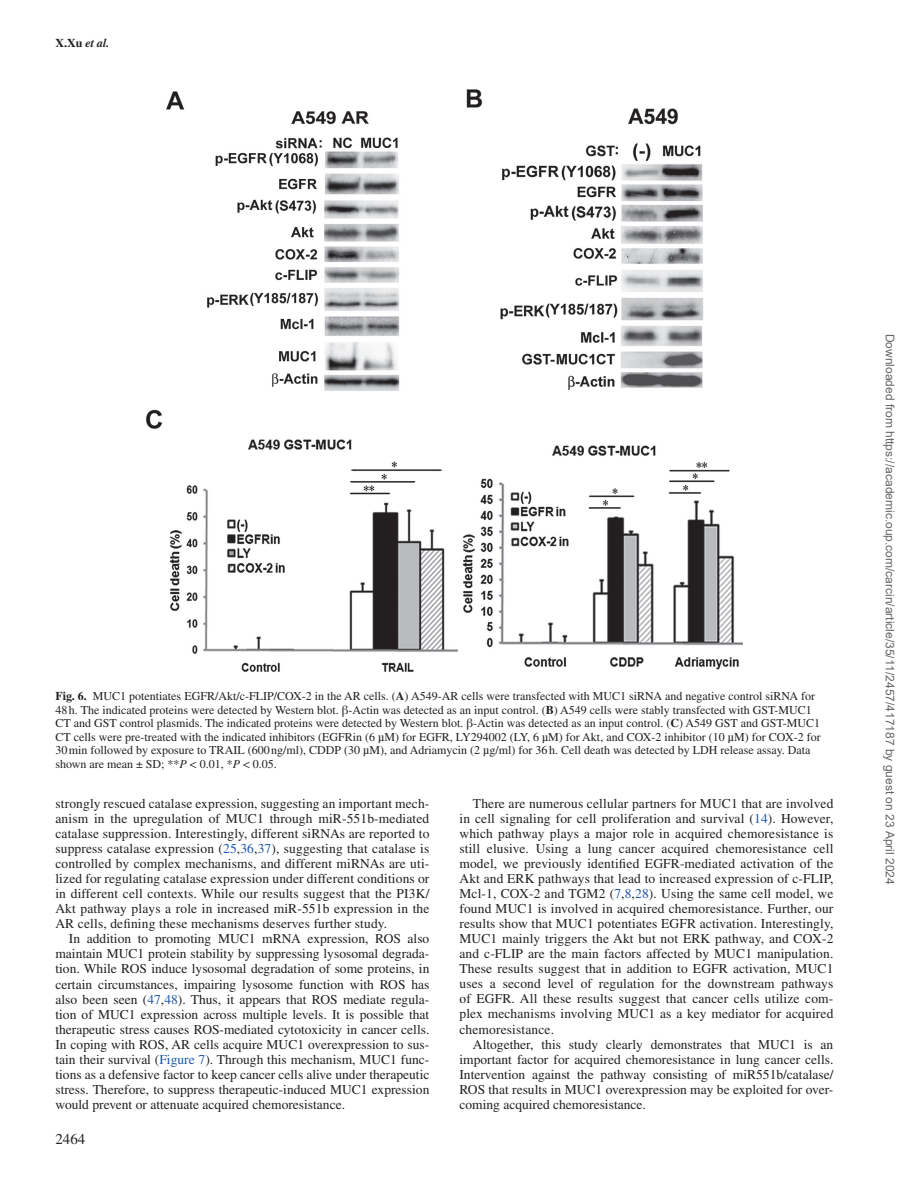
<style>
.page{position:relative;width:919px;height:1187px;background:#fff}
.page>*{position:absolute;margin:0;border:0;box-sizing:border-box;transform-origin:0 0}
.t1{font:15px "Times LT Std";color:#231f20}
.t2{font:13.5px/15px "Times LT Std";color:#231f20;text-align:justify}
.t3{font:12px/13.5px "Times LT Std";color:#231f20}
.t4{font:12px "Arial";color:#666}
.t5{font:italic 700 12px "Times LT Std";color:#231f20}
.s1{font-style:normal}
.s2{font-weight:700}
.s3{font-family:"Gandhari Unicode"}
.s4{font-style:italic}
.s5{color:#1e56a6}
</style>
<div class="page">
<img style="left:146px;top:89px;width:597px;height:583px">
<p class="t5" style="left:55px;top:36px;width:55px"><span class="s1">X.Xu</span> et al.</p>
<p class="t3" style="left:55px;top:689px;width:766px"><span class="s2">Fig. 6.</span> MUC1 potentiates EGFR/Akt/c-FLIP/COX-2 in the AR cells. (<span class="s2">A</span>) A549-AR cells were transfected with MUC1 siRNA and negative control siRNA for 48h. The indicated proteins were detected by Western blot. <span class="s3">β</span>-Actin was detected as an input control. (<span class="s2">B</span>) A549 cells were stably transfected with GST-MUC1<br>CT and GST control plasmids. The indicated proteins were detected by Western blot. <span class="s3">β</span>-Actin was detected as an input control. (<span class="s2">C</span>) A549 GST and GST-MUC1<br>CT cells were pre-treated with the indicated inhibitors (EGFRin (6 <span class="s3">µ</span>M) for EGFR, LY294002 (LY, 6 <span class="s3">µ</span>M) for Akt, and COX-2 inhibitor (10 <span class="s3">µ</span>M) for COX-2 for 30min followed by exposure to TRAIL (600ng/ml), CDDP (30 <span class="s3">µ</span>M), and Adriamycin (2 <span class="s3">µ</span>g/ml) for 36h. Cell death was detected by LDH release assay. Data shown are mean ± SD; **<span class="s4">P</span> &lt; 0.01, *<span class="s4">P</span> &lt; 0.05.</p>
<p class="t2" style="left:55px;top:796px;width:375px">strongly rescued catalase expression, suggesting an important mech&shy;anism in the upregulation of MUC1 through miR-551b-mediated catalase suppression. Interestingly, different siRNAs are reported to suppress catalase expression (<span class="s5">25</span>,<span class="s5">36</span>,<span class="s5">37</span>), suggesting that catalase is controlled by complex mechanisms, and different miRNAs are uti&shy;lized for regulating catalase expression under different conditions or in different cell contexts. While our results suggest that the PI3K/ Akt pathway plays a role in increased miR-551b expression in the AR cells, defining these mechanisms deserves further study.</p>
<p class="t2" style="left:55px;top:931px;width:375px;text-indent:14px">In addition to promoting MUC1 mRNA expression, ROS also maintain MUC1 protein stability by suppressing lysosomal degrada&shy;tion. While ROS induce lysosomal degradation of some proteins, in certain circumstances, impairing lysosome function with ROS has also been seen (<span class="s5">47</span>,<span class="s5">48</span>). Thus, it appears that ROS mediate regula&shy;tion of MUC1 expression across multiple levels. It is possible that therapeutic stress causes ROS-mediated cytotoxicity in cancer cells.<br>In coping with ROS, AR cells acquire MUC1 overexpression to sus&shy;tain their survival (<span class="s5">Figure 7</span>). Through this mechanism, MUC1 func&shy;tions as a defensive factor to keep cancer cells alive under therapeutic stress. Therefore, to suppress therapeutic-induced MUC1 expression would prevent or attenuate acquired chemoresistance.</p>
<p class="t1" style="left:55px;top:1130px;width:31px">2464</p>
<p class="t2" style="left:459px;top:796px;width:375px;text-indent:14px">There are numerous cellular partners for MUC1 that are involved in cell signaling for cell proliferation and survival (<span class="s5">14</span>). However, which pathway plays a major role in acquired chemoresistance is still elusive. Using a lung cancer acquired chemoresistance cell model, we previously identified EGFR-mediated activation of the Akt and ERK pathways that lead to increased expression of c-FLIP, Mcl-1, COX-2 and TGM2 (<span class="s5">7</span>,<span class="s5">8</span>,<span class="s5">28</span>). Using the same cell model, we found MUC1 is involved in acquired chemoresistance. Further, our results show that MUC1 potentiates EGFR activation. Interestingly, MUC1 mainly triggers the Akt but not ERK pathway, and COX-2 and c-FLIP are the main factors affected by MUC1 manipulation.<br>These results suggest that in addition to EGFR activation, MUC1 uses a second level of regulation for the downstream pathways of EGFR. All these results suggest that cancer cells utilize com&shy;plex mechanisms involving MUC1 as a key mediator for acquired chemoresistance.</p>
<p class="t2" style="left:459px;top:1036px;width:375px;text-indent:14px">Altogether, this study clearly demonstrates that MUC1 is an important factor for acquired chemoresistance in lung cancer cells.<br>Intervention against the pathway consisting of miR551b/catalase/ ROS that results in MUC1 overexpression may be exploited for over&shy;coming acquired chemoresistance.</p>
<p class="t4" style="left:894px;top:334px;width:552px;rotate:90deg">Downloaded from https://academic.oup.com/carcin/article/35/11/2457/417187 by guest on 23 April 2024</p>
</div>
